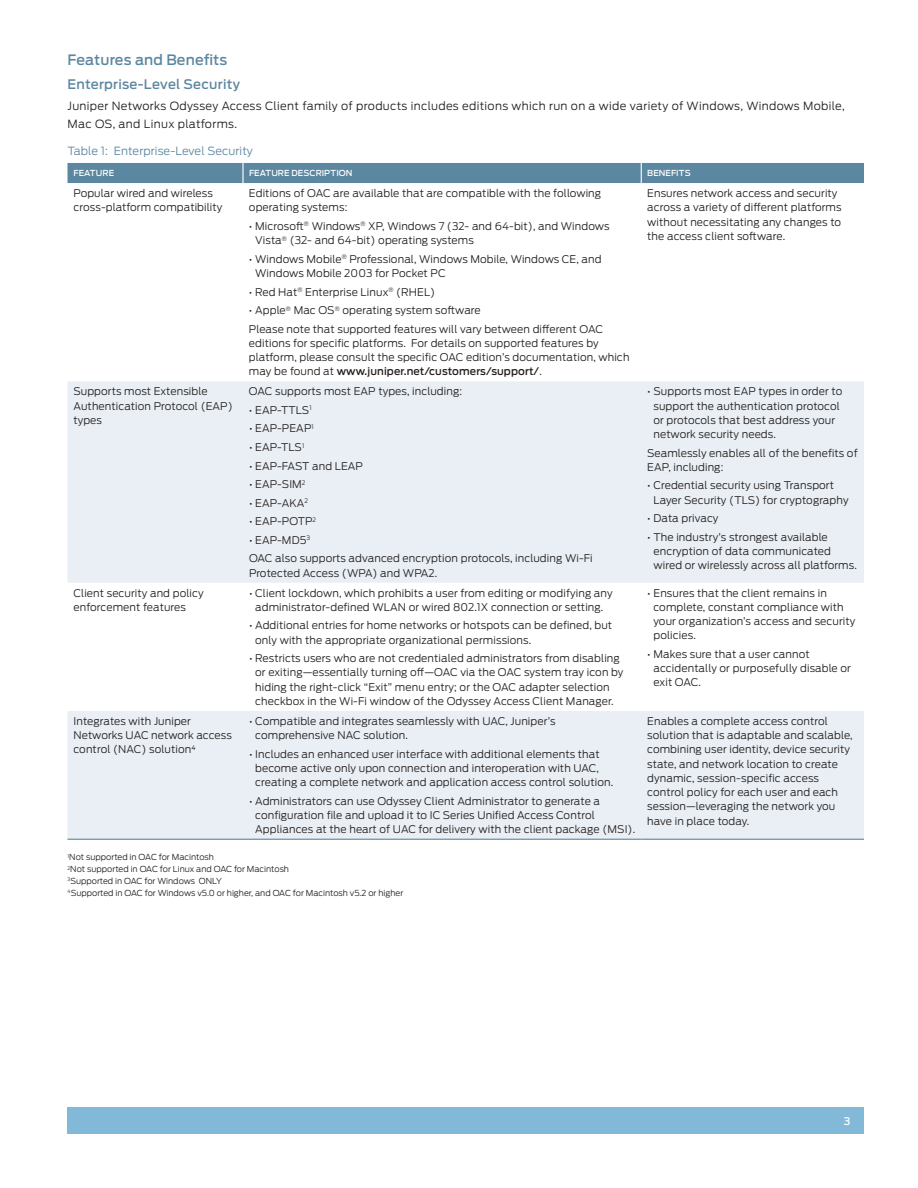
<style>
.page{position:relative;width:918px;height:1188px;background:#fff}
.page>*{position:absolute;margin:0;border:0;box-sizing:border-box;transform-origin:0 0}
.t1{font:500 14.25px "Antenna";letter-spacing:.01em;color:#5c87a1}
.t2{font:500 13.2px "Antenna";letter-spacing:.02em;color:#5c87a1}
.t3{font:300 11.25px/18.8px "Antenna";letter-spacing:.03em;color:#231f20}
.t4{font:300 11.25px "Antenna";letter-spacing:.01em;color:#5c87a1}
.t5{font:300 10.5px/14.2px "Antenna";letter-spacing:.01em;color:#231f20}
.t6{font:500 10.5px "Antenna";color:#fff}
.t7{font:300 8.25px/11.9px "Antenna";color:#231f20}
.t8{font:500 8.25px "Antenna";letter-spacing:.01em;color:#fff}
.s1{font-weight:500}
</style>
<div class="page">
<div style="left:68px;top:1107px;width:796px;height:27px;background:#83b9d8"></div>
<svg style="left:68px;top:381px;width:796px;height:458px;fill:#e9eff4"></svg>
<hr style="left:68px;top:839px;width:175px;height:1px;background:#5c87a1">
<hr style="left:243px;top:839px;width:398px;height:1px;background:#5c87a1">
<hr style="left:641px;top:839px;width:223px;height:1px;background:#5c87a1">
<div style="left:68px;top:163px;width:796px;height:20px;background:#5c87a1"></div>
<h1 class="t1" style="left:68px;top:51px;width:161px">Features and Benefits</h1>
<p class="t2" style="left:68px;top:76px;width:174px">Enterprise-Level Security</p>
<p class="t3" style="left:68px;top:96px;width:779px">Juniper Networks Odyssey Access Client family of products includes editions which run on a wide variety of Windows, Windows Mobile,<br>Mac OS, and Linux platforms.</p>
<p class="t4" style="left:68px;top:144px;width:187px">Table 1: Enterprise-Level Security</p>
<p class="t8" style="left:74px;top:168px;width:12px">Featu</p>
<p class="t8" style="left:102px;top:168px;width:12px">re</p>
<p class="t8" style="left:249px;top:168px;width:105px">FEATURE DESCRIPTION</p>
<p class="t8" style="left:647px;top:168px;width:13px">Benefits</p>
<p class="t5" style="left:74px;top:186px;width:150px">Popular wired and wireless cross-platform compatibility</p>
<p class="t5" style="left:249px;top:186px;width:354px">Editions of OAC are available that are compatible with the following operating systems:</p>
<p class="t5" style="left:255px;top:219px;width:356px;text-indent:-6px">• Microsoft<sup>®</sup> Windows<sup>®</sup> XP, Windows 7 (32- and 64-bit), and Windows<br>Vista<sup>®</sup> (32- and 64-bit) operating systems</p>
<p class="t5" style="left:255px;top:252px;width:348px;text-indent:-6px">• Windows Mobile<sup>®</sup> Professional, Windows Mobile, Windows CE, and<br>Windows Mobile 2003 for Pocket PC</p>
<p class="t5" style="left:249px;top:285px;width:188px">• Red Hat<sup>®</sup> Enterprise Linux<sup>®</sup> (RHEL)</p>
<p class="t5" style="left:249px;top:301px;width:356px;line-height:18.6px">• Apple<sup>®</sup> Mac OS<sup>®</sup> operating system software<br>Please note that supported features will vary between different OAC</p>
<p class="t5" style="left:249px;top:336px;width:382px">editions for specific platforms. For details on supported features by platform, please consult the specific OAC edition’s documentation, which may be found at <span class="s1">www.juniper.net/customers/support/</span>.</p>
<p class="t5" style="left:647px;top:186px;width:196px">Ensures network access and security across a variety of different platforms without necessitating any changes to the access client software.</p>
<p class="t5" style="left:73px;top:384px;width:161px">Supports most Extensible<br>Authentication Protocol (EAP) types</p>
<p class="t5" style="left:249px;top:384px;width:215px">OAC supports most EAP types, including:</p>
<p class="t5" style="left:249px;top:403px;width:64px">• EAP-TTLS<sup>1</sup></p>
<p class="t5" style="left:249px;top:422px;width:66px">• EAP-PEAP<sup>1</sup></p>
<p class="t5" style="left:249px;top:440px;width:57px">• EAP-TLS<sup>1</sup></p>
<p class="t5" style="left:249px;top:459px;width:116px">• EAP-FAST and LEAP</p>
<p class="t5" style="left:249px;top:477px;width:58px">• EAP-SIM<sup>2</sup></p>
<p class="t5" style="left:249px;top:496px;width:61px">• EAP-AKA<sup>2</sup></p>
<p class="t5" style="left:249px;top:514px;width:69px">• EAP-POTP<sup>2</sup></p>
<p class="t5" style="left:249px;top:531px;width:345px;line-height:18.6px">• EAP-MD5<sup>3<br></sup>OAC also supports advanced encryption protocols, including Wi-Fi</p>
<p class="t5" style="left:249px;top:566px;width:190px">Protected Access (WPA) and WPA2.</p>
<p class="t5" style="left:74px;top:586px;width:132px">Client security and policy enforcement features</p>
<p class="t5" style="left:249px;top:586px;width:365px;text-align:center">• Client lockdown, which prohibits a user from editing or modifying any administrator-defined WLAN or wired 802.1X connection or setting.</p>
<p class="t5" style="left:255px;top:619px;width:358px;text-indent:-6px">• Additional entries for home networks or hotspots can be defined, but only with the appropriate organizational permissions.</p>
<p class="t5" style="left:255px;top:651px;width:370px;text-indent:-6px">• Restricts users who are not credentialed administrators from disabling or exiting—essentially turning off—OAC via the OAC system tray icon by hiding the right-click “Exit” menu entry; or the OAC adapter selection checkbox in the Wi-Fi window of the Odyssey Access Client Manager.</p>
<p class="t5" style="left:74px;top:714px;width:160px">Integrates with Juniper<br>Networks UAC network access control (NAC) solution<sup>4</sup></p>
<p class="t5" style="left:255px;top:714px;width:302px;text-indent:-6px">• Compatible and integrates seamlessly with UAC, Juniper’s comprehensive NAC solution.</p>
<p class="t5" style="left:255px;top:747px;width:360px;text-indent:-6px">• Includes an enhanced user interface with additional elements that become active only upon connection and interoperation with UAC, creating a complete network and application access control solution.</p>
<p class="t5" style="left:255px;top:794px;width:381px;text-indent:-6px">• Administrators can use Odyssey Client Administrator to generate a configuration file and upload it to IC Series Unified Access Control<br>Appliances at the heart of UAC for delivery with the client package (MSI).</p>
<p class="t7" style="left:68px;top:851px;width:337px"><sup>1</sup>Not supported in OAC for Macintosh<br><sup>2</sup>Not supported in OAC for Linux and OAC for Macintosh<br><sup>3</sup>Supported in OAC for Windows ONLY<br><sup>4</sup>Supported in OAC for Windows v5.0 or higher, and OAC for Macintosh v5.2 or higher</p>
<p class="t5" style="left:654px;top:384px;width:190px;text-indent:-6px">• Supports most EAP types in order to support the authentication protocol or protocols that best address your network security needs.</p>
<p class="t5" style="left:647px;top:446px;width:212px">Seamlessly enables all of the benefits of<br>EAP, including:</p>
<p class="t5" style="left:654px;top:479px;width:197px;text-indent:-6px">• Credential security using Transport<br>Layer Security (TLS) for cryptography</p>
<p class="t5" style="left:647px;top:511px;width:73px">• Data privacy</p>
<p class="t5" style="left:654px;top:530px;width:205px;text-indent:-6px">• The industry’s strongest available encryption of data communicated wired or wirelessly across all platforms.</p>
<p class="t5" style="left:654px;top:586px;width:203px;text-indent:-6px">• Ensures that the client remains in complete, constant compliance with your organization’s access and security policies.</p>
<p class="t5" style="left:654px;top:647px;width:199px;text-indent:-6px">• Makes sure that a user cannot accidentally or purposefully disable or exit OAC.</p>
<p class="t5" style="left:647px;top:714px;width:207px">Enables a complete access control solution that is adaptable and scalable, combining user identity, device security state, and network location to create dynamic, session-specific access control policy for each user and each session—leveraging the network you have in place today.</p>
<p class="t6" style="left:844px;top:1115px;width:8px">3</p>
</div>
